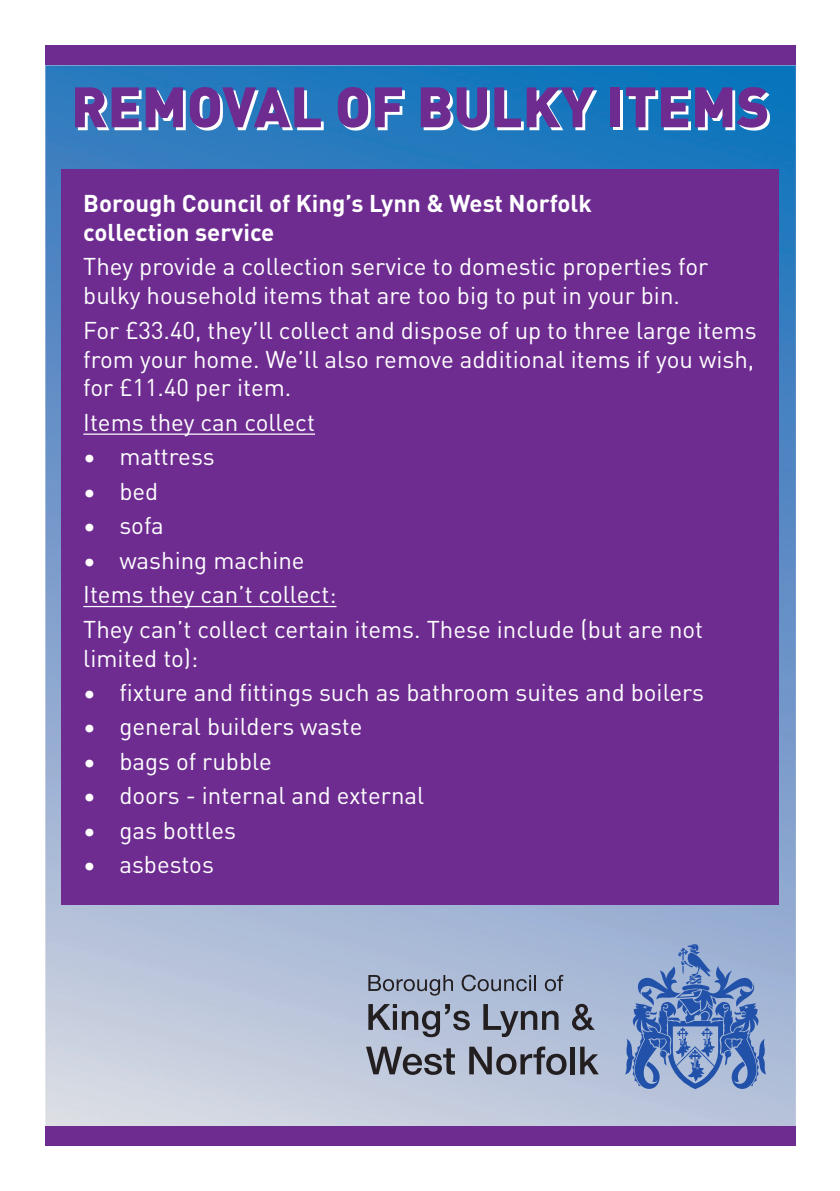
<style>
.page{position:relative;width:840px;height:1191px;background:#fff}
.page>*{position:absolute;margin:0;border:0;box-sizing:border-box;transform-origin:0 0}
.t1{font:900 56px "DINOT";color:#fff}
.t2{font:24px/28.8px "DINOT";color:#fff}
.t3{font:700 24px/28.8px "DINOT";color:#fff}
</style>
<div class="page">
<img style="left:45px;top:65px;width:750px;height:1080px">
<div style="left:46px;top:1125px;width:749px;height:20px;background:#6e2c91"></div>
<div style="left:46px;top:45px;width:749px;height:20px;background:#6e2c91"></div>
<div style="left:62px;top:169px;width:716px;height:735px;background:#6e2c91"></div>
<hr style="left:83px;top:433px;width:232px;height:2px;background:#fff">
<hr style="left:83px;top:606px;width:253px;height:1px;background:#fff">
<svg style="left:368px;top:1004px;width:101px;height:33px;background:#8990a0"></svg>
<svg style="left:483px;top:1004px;width:75px;height:33px;background:#8891a4"></svg>
<svg style="left:571px;top:1003px;width:23px;height:27px"></svg>
<svg style="left:366px;top:1046px;width:88px;height:29px;background:#808491"></svg>
<svg style="left:469px;top:1046px;width:97px;height:29px;background:#7f8593"></svg>
<hr style="left:570px;top:1046px;width:4px;height:28px;background:#231f20">
<svg style="left:580px;top:1046px;width:18px;height:28px"></svg>
<svg style="left:368px;top:975px;width:84px;height:20px;background:#8c95a9"></svg>
<svg style="left:461px;top:974px;width:75px;height:17px"></svg>
<svg style="left:544px;top:975px;width:19px;height:16px"></svg>
<svg style="left:624px;top:944px;width:141px;height:145px;background:#7390c5"></svg>
<p class="t1" style="left:74px;top:65px;width:699px">REMOVAL OF BULKY ITEMS</p>
<p class="t3" style="left:83px;top:187px;width:509px">Borough Council of King’s Lynn &amp; West Norfolk collection service</p>
<p class="t2" style="left:83px;top:251px;width:626px">They provide a collection service to domestic properties for bulky household items that are too big to put in your bin.</p>
<p class="t2" style="left:83px;top:314px;width:674px;text-align:justify">For £33.40, they’ll collect and dispose of up to three large items from your home. We’ll also remove additional items if you wish, for £11.40 per item.</p>
<p class="t2" style="left:83px;top:406px;width:233px">Items they can collect</p>
<p class="t2" style="left:83px;top:441px;width:133px">• mattress</p>
<p class="t2" style="left:83px;top:475px;width:76px">• bed</p>
<p class="t2" style="left:83px;top:509px;width:82px">• sofa</p>
<p class="t2" style="left:83px;top:544px;width:223px">• washing machine</p>
<p class="t2" style="left:83px;top:578px;width:254px">Items they can’t collect:</p>
<p class="t2" style="left:83px;top:613px;width:621px">They can’t collect certain items. These include (but are not limited to):</p>
<p class="t2" style="left:83px;top:676px;width:622px">• fixture and fittings such as bathroom suites and boilers</p>
<p class="t2" style="left:83px;top:711px;width:280px">• general builders waste</p>
<p class="t2" style="left:83px;top:745px;width:190px">• bags of rubble</p>
<p class="t2" style="left:83px;top:780px;width:342px">• doors - internal and external</p>
<p class="t2" style="left:83px;top:814px;width:154px">• gas bottles</p>
<p class="t2" style="left:83px;top:848px;width:132px">• asbestos</p>
</div>
